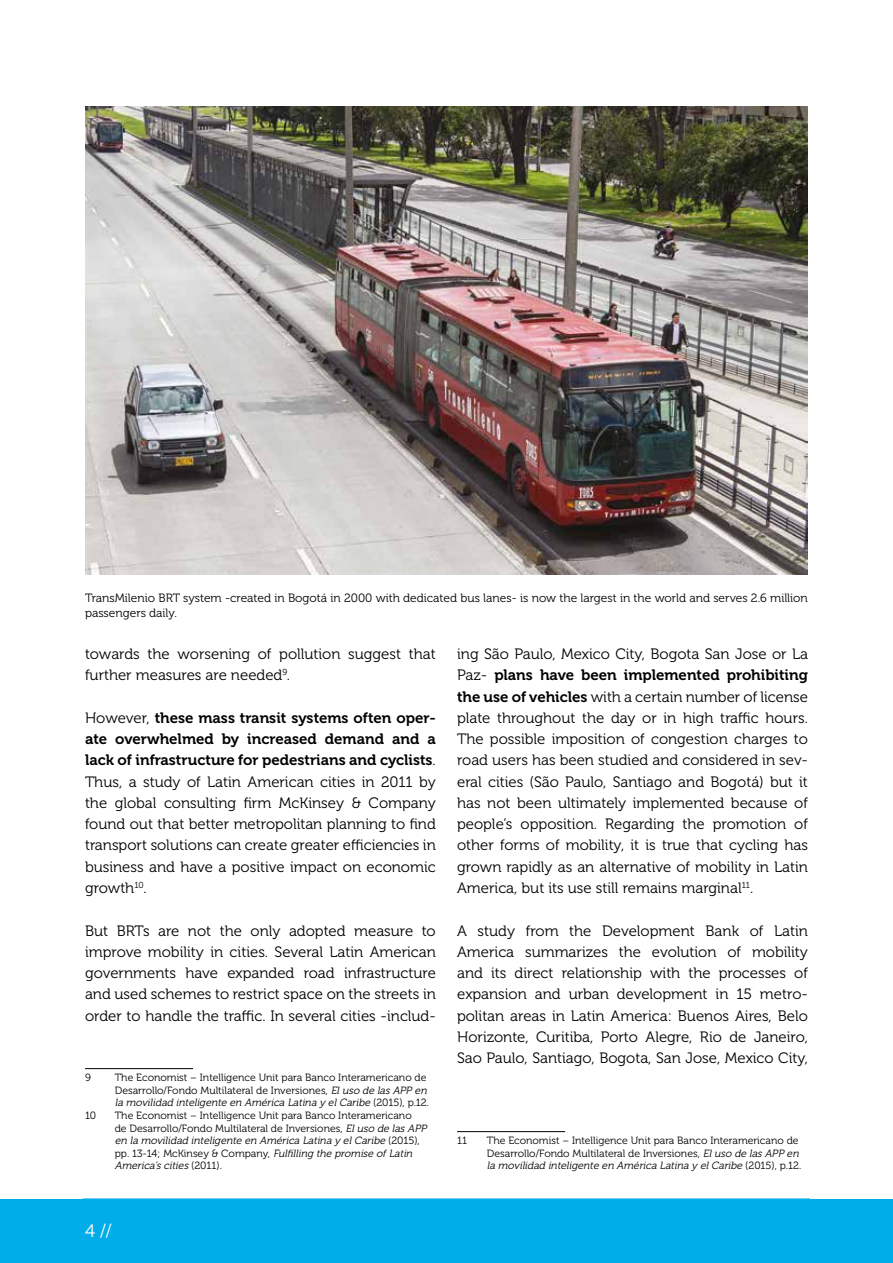
<style>
.page{position:relative;width:893px;height:1263px;background:#fff}
.page>*{position:absolute;margin:0;border:0;box-sizing:border-box;transform-origin:0 0}
.t1{font:18px "Museo 300";color:#fff}
.t2{font:15px/21.3px "Museo 300";color:#000;text-align:justify}
.t3{font:15px/21.3px "Museo 700";color:#000;text-align:justify}
.t4{font:12px/15px "Museo 300";color:#000}
.t5{font:10.5px/12.6px "Museo 300";color:#000}
.s1{font-family:"Museo 300"}
.s2{font-style:italic}
.s3{font-family:"Museo 700"}
</style>
<div class="page">
<div style="left:0;top:1199px;width:893px;height:64px;background:#00ade8"></div>
<hr style="left:83px;top:1198px;width:727px;height:2px;background:#00ade8">
<hr style="left:85px;top:1068px;width:108px;height:1px;background:#000">
<hr style="left:457px;top:1131px;width:108px;height:1px;background:#000">
<img style="left:85px;top:106px;width:723px;height:468px">
<p class="t4" style="left:85px;top:590px;width:724px">TransMilenio BRT system -created in Bogotá in 2000 with dedicated bus lanes- is now the largest in the world and serves 2.6 million passengers daily.</p>
<p class="t2" style="left:85px;top:644px;width:352px">towards the worsening of pollution suggest that further measures are needed<sup>9</sup>.</p>
<p class="t3" style="left:85px;top:707px;width:352px"><span class="s1">However,</span> these mass transit systems often oper&shy;ate overwhelmed by increased demand and a lack of infrastructure for pedestrians and cyclists<span class="s1">.</span></p>
<p class="t2" style="left:85px;top:771px;width:352px">Thus, a study of Latin American cities in 2011 by the global consulting firm McKinsey &amp; Company found out that better metropolitan planning to find transport solutions can create greater efficiencies in business and have a positive impact on economic growth<sup>10</sup>.</p>
<p class="t2" style="left:85px;top:920px;width:352px">But BRTs are not the only adopted measure to improve mobility in cities. Several Latin American governments have expanded road infrastructure and used schemes to restrict space on the streets in order to handle the traffic. In several cities -includ-</p>
<p class="t5" style="left:85px;top:1071px;width:7px">9</p>
<p class="t5" style="left:115px;top:1071px;width:316px">The Economist – Intelligence Unit para Banco Interamericano de<br>Desarrollo/Fondo Multilateral de Inversiones, <span class="s2">Eluso de lasAPP en la movilidad inteligente en América Latina y elCaribe</span> ( 2 0 1 5 ) , p . 1 2 .</p>
<p class="t5" style="left:85px;top:1109px;width:13px">10</p>
<p class="t5" style="left:115px;top:1109px;width:316px">The Economist – Intelligence Unit para Banco Interamericano<br>de Desarrollo/Fondo Multilateral de Inversiones, <span class="s2">Eluso de lasAPP en la movilidad inteligente en América Latina y elCaribe</span> ( 2 0 1 5 ) , pp. 13-14; McKinsey &amp; Company, <span class="s2">Fulfilling the promise ofLatin America’scities</span>( 2 0 1 1 ) .</p>
<p class="t1" style="left:85px;top:1221px;width:28px">4 //</p>
<p class="t2" style="left:457px;top:644px;width:352px">ing São Paulo, Mexico City, Bogota San Jose or La</p>
<p class="t3" style="left:457px;top:665px;width:352px"><span class="s1">Paz-</span> plans have been implemented prohibiting</p>
<p class="t2" style="left:457px;top:686px;width:352px"><span class="s3">the use of vehicles</span> with a certain number of license plate throughout the day or in high traffic hours.<br>The possible imposition of congestion charges to road users has been studied and considered in sev&shy;eral cities (São Paulo, Santiago and Bogotá) but it has not been ultimately implemented because of people’s opposition. Regarding the promotion of other forms of mobility, it is true that cycling has grown rapidly as an alternative of mobility in Latin America, but its use still remains marginal<sup>11</sup>.</p>
<p class="t2" style="left:457px;top:920px;width:352px">A study from the Development Bank of Latin America summarizes the evolution of mobility and its direct relationship with the processes of expansion and urban development in 15 metro&shy;politan areas in Latin America: Buenos Aires, Belo Horizonte, Curitiba, Porto Alegre, Rio de Janeiro, Sao Paulo, Santiago, Bogota, San Jose, Mexico City,</p>
<p class="t5" style="left:457px;top:1134px;width:11px">11</p>
<p class="t5" style="left:487px;top:1134px;width:316px">The Economist – Intelligence Unit para Banco Interamericano de<br>Desarrollo/Fondo Multilateral de Inversiones, <span class="s2">Eluso de lasAPP en la movilidad inteligente en América Latina y elCaribe</span> ( 2 0 1 5 ) , p . 1 2 .</p>
</div>
